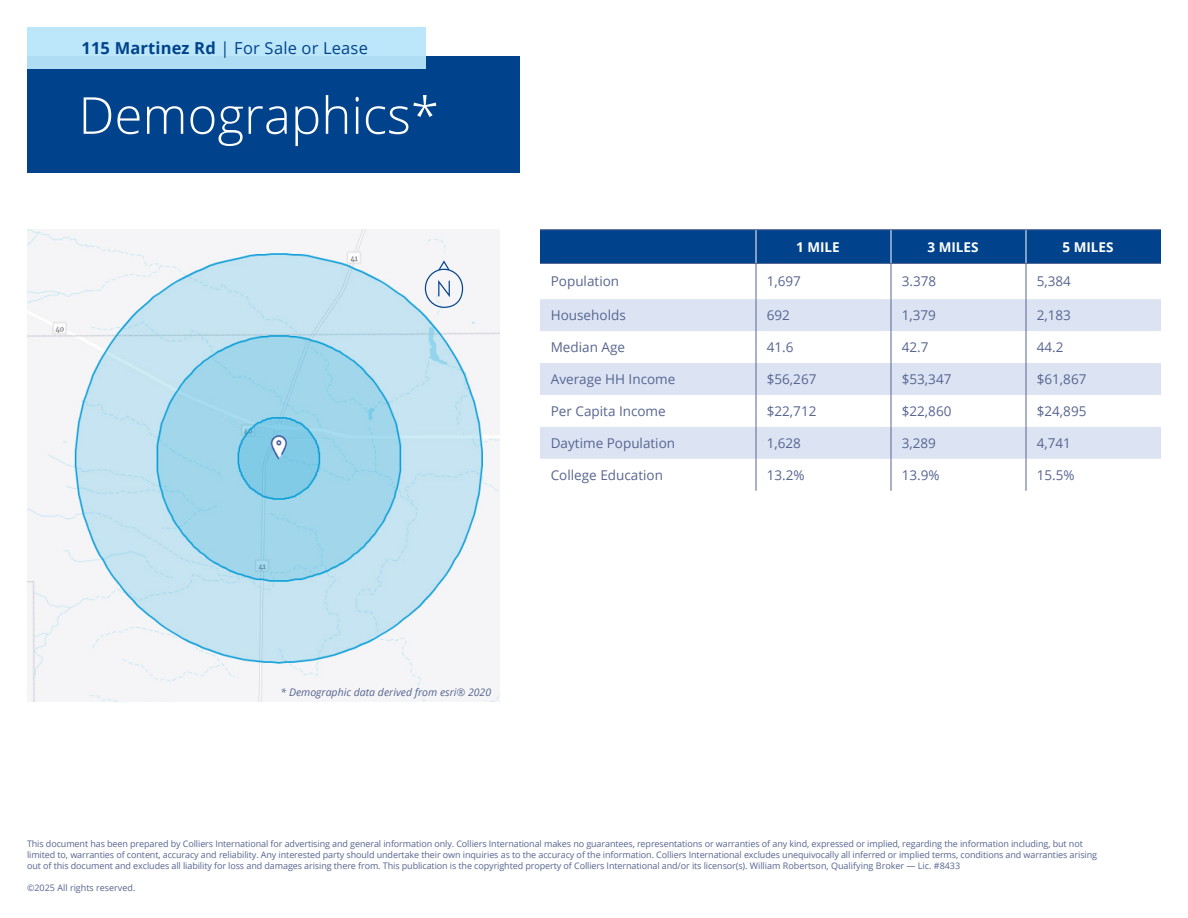
<style>
.page{position:relative;width:1188px;height:918px;background:#fff}
.page>*{position:absolute;margin:0;border:0;box-sizing:border-box;transform-origin:0 0}
.t1{font:300 51px "Open Sans";color:#fff}
.t2{font:16.5px "Open Sans";letter-spacing:.01em;color:#00438c}
.t3{font:13.5px "Open Sans";color:#576590}
.t4{font:700 13.5px "Open Sans";color:#fff}
.t5{font:italic 10.5px "Open Sans";color:#576590}
.t6{font:9px/10.8px "Open Sans";letter-spacing:-.01em;color:#576590}
.s1{font-weight:700}
</style>
<div class="page">
<div style="left:27px;top:56px;width:493px;height:116px;background:#00438c"></div>
<div style="left:27px;top:27px;width:398px;height:41px;background:linear-gradient(to right,#b9e4f8,#b9e4f8)"></div>
<div style="left:540px;top:230px;width:621px;height:33px;background:#00438c"></div>
<svg style="left:540px;top:299px;width:621px;height:160px;fill:#e2e9f6"></svg>
<div style="left:540px;top:363px;width:621px;height:32px;background:#dce4f4"></div>
<hr style="left:756px;top:230px;width:1px;height:33px;background:#fff">
<hr style="left:891px;top:230px;width:1px;height:33px;background:#fff">
<hr style="left:1026px;top:230px;width:1px;height:33px;background:#fff">
<hr style="left:540px;top:229px;width:216px;height:1px;background:#576590">
<hr style="left:756px;top:229px;width:135px;height:1px;background:#576590">
<hr style="left:891px;top:229px;width:135px;height:1px;background:#576590">
<hr style="left:1026px;top:229px;width:135px;height:1px;background:#576590">
<hr style="left:540px;top:263px;width:216px;height:1px;background:#576590">
<hr style="left:756px;top:264px;width:1px;height:35px;background:#576590">
<hr style="left:756px;top:263px;width:135px;height:1px;background:#576590">
<hr style="left:891px;top:264px;width:1px;height:35px;background:#576590">
<hr style="left:891px;top:263px;width:135px;height:1px;background:#576590">
<hr style="left:1026px;top:264px;width:1px;height:35px;background:#576590">
<hr style="left:1026px;top:263px;width:135px;height:1px;background:#576590">
<hr style="left:756px;top:299px;width:1px;height:32px;background:#576590">
<hr style="left:891px;top:299px;width:1px;height:32px;background:#576590">
<hr style="left:1026px;top:299px;width:1px;height:32px;background:#576590">
<hr style="left:756px;top:331px;width:1px;height:32px;background:#576590">
<hr style="left:891px;top:331px;width:1px;height:32px;background:#576590">
<hr style="left:1026px;top:331px;width:1px;height:32px;background:#576590">
<hr style="left:756px;top:363px;width:1px;height:32px;background:#576590">
<hr style="left:891px;top:363px;width:1px;height:32px;background:#576590">
<hr style="left:1026px;top:363px;width:1px;height:32px;background:#576590">
<hr style="left:756px;top:395px;width:1px;height:32px;background:#576590">
<hr style="left:891px;top:395px;width:1px;height:32px;background:#576590">
<hr style="left:1026px;top:395px;width:1px;height:32px;background:#576590">
<hr style="left:756px;top:427px;width:1px;height:32px;background:#576590">
<hr style="left:891px;top:427px;width:1px;height:32px;background:#576590">
<hr style="left:1026px;top:427px;width:1px;height:32px;background:#576590">
<hr style="left:756px;top:459px;width:1px;height:32px;background:#576590">
<hr style="left:891px;top:459px;width:1px;height:32px;background:#576590">
<hr style="left:1026px;top:459px;width:1px;height:32px;background:#576590">
<img style="left:27px;top:230px;width:473px;height:472px">
<svg style="left:425px;top:260px;width:38px;height:48px"></svg>
<h2 class="t2" style="left:81px;top:37px;width:288px"><span class="s1">115 Martinez Rd</span> | For Sale or Lease</h2>
<h1 class="t1" style="left:78px;top:80px;width:362px">Demographics*</h1>
<h3 class="t4" style="left:796px;top:237px;width:45px">1 MILE</h3>
<h3 class="t4" style="left:928px;top:237px;width:53px">3 MILES</h3>
<h3 class="t4" style="left:1063px;top:237px;width:53px">5 MILES</h3>
<h3 class="t3" style="left:551px;top:272px;width:70px">Population</h3>
<h3 class="t3" style="left:767px;top:272px;width:36px">1,697</h3>
<h3 class="t3" style="left:902px;top:272px;width:36px">3.378</h3>
<h3 class="t3" style="left:1037px;top:272px;width:36px">5,384</h3>
<h3 class="t3" style="left:551px;top:306px;width:76px">Households</h3>
<h3 class="t3" style="left:767px;top:306px;width:25px">692</h3>
<h3 class="t3" style="left:902px;top:306px;width:36px">1,379</h3>
<h3 class="t3" style="left:1037px;top:306px;width:36px">2,183</h3>
<h3 class="t3" style="left:551px;top:338px;width:76px">Median Age</h3>
<h3 class="t3" style="left:767px;top:338px;width:28px">41.6</h3>
<h3 class="t3" style="left:902px;top:338px;width:28px">42.7</h3>
<h3 class="t3" style="left:1037px;top:338px;width:28px">44.2</h3>
<h3 class="t3" style="left:551px;top:370px;width:126px">Average HH Income</h3>
<h3 class="t3" style="left:767px;top:370px;width:51px">$56,267</h3>
<h3 class="t3" style="left:902px;top:370px;width:51px">$53,347</h3>
<h3 class="t3" style="left:1037px;top:370px;width:51px">$61,867</h3>
<h3 class="t3" style="left:551px;top:402px;width:116px">Per Capita Income</h3>
<h3 class="t3" style="left:767px;top:402px;width:51px">$22,712</h3>
<h3 class="t3" style="left:902px;top:402px;width:51px">$22,860</h3>
<h3 class="t3" style="left:1037px;top:402px;width:51px">$24,895</h3>
<h3 class="t3" style="left:551px;top:434px;width:126px">Daytime Population</h3>
<h3 class="t3" style="left:767px;top:434px;width:36px">1,628</h3>
<h3 class="t3" style="left:902px;top:434px;width:36px">3,289</h3>
<h3 class="t3" style="left:1037px;top:434px;width:36px">4,741</h3>
<h3 class="t3" style="left:551px;top:466px;width:114px">College Education</h3>
<h3 class="t3" style="left:767px;top:466px;width:39px">13.2%</h3>
<h3 class="t3" style="left:902px;top:466px;width:39px">13.9%</h3>
<h3 class="t3" style="left:1037px;top:466px;width:39px">15.5%</h3>
<p class="t5" style="left:281px;top:685px;width:212px">* Demographic data derived from esri® 2020</p>
<p class="t6" style="left:27px;top:838px;width:1072px">This document has been prepared by Colliers International for advertising and general information only. Colliers International makes no guarantees, representations or warranties of any kind, expressed or implied, regarding the information including, but not limited to, warranties of content, accuracy and reliability. Any interested party should undertake their own inquiries as to the accuracy of the information. Colliers International excludes unequivocally all inferred or implied terms, conditions and warranties arising out of this document and excludes all liability for loss and damages arising there from. This publication is the copyrighted property of Colliers International and/or its licensor(s). William Robertson, Qualifying Broker — Lic. #8433</p>
<p class="t6" style="left:27px;top:882px;width:110px">©2025 All rights reserved.</p>
</div>
